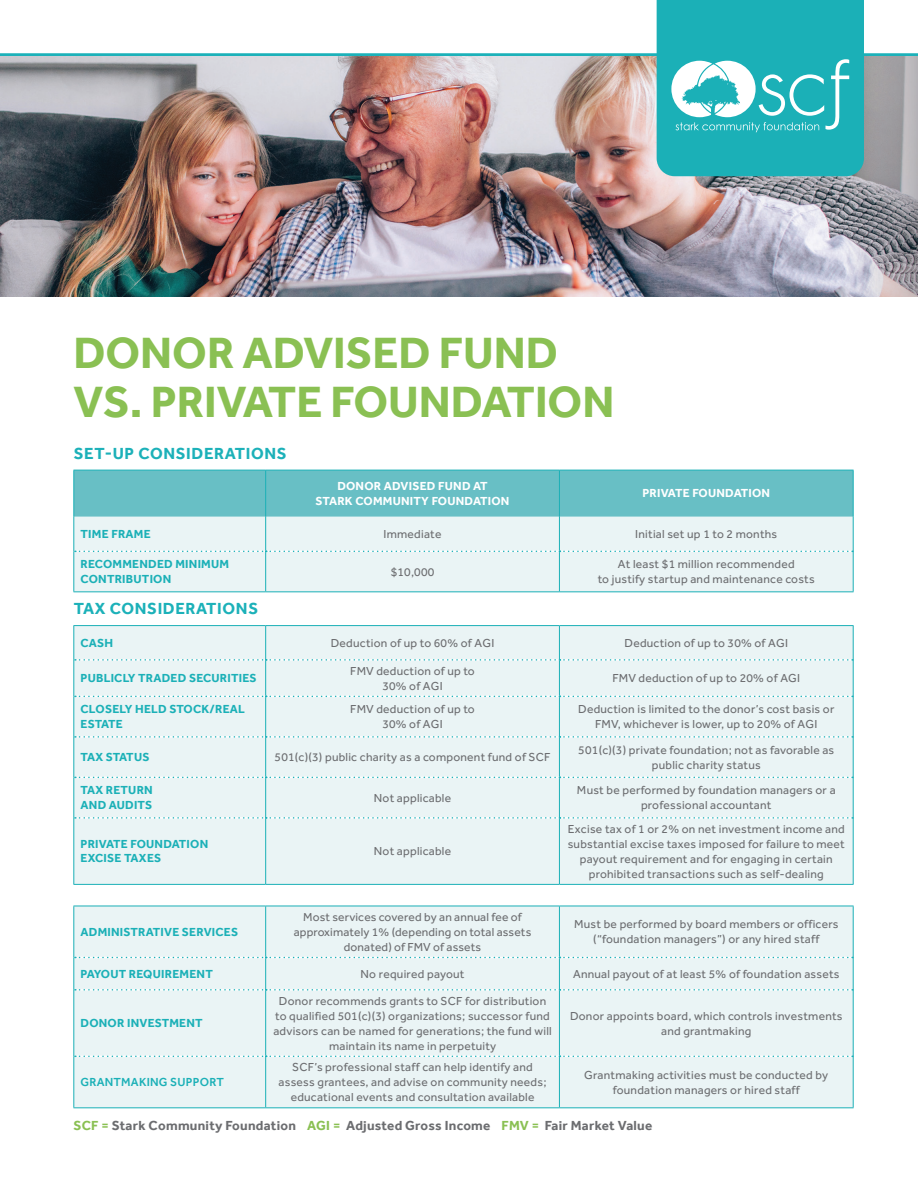
<style>
.page{position:relative;width:918px;height:1188px;background:#fff}
.page>*{position:absolute;margin:0;border:0;box-sizing:border-box;transform-origin:0 0}
.t1{font:700 45px/49.5px "Effra";color:#8ac053}
.t2{font:700 16.5px "Effra";letter-spacing:.04em;color:#1cb1b9}
.t3{font:700 13.5px "Effra";letter-spacing:.02em;color:#6c6d70}
.t4{font:12px/15px "Effra";letter-spacing:.02em;color:#6c6d70;text-align:center}
.t5{font:700 12px/14.4px "Effra";letter-spacing:.02em;color:#1bb0b7}
.t6{font:700 12px/15px "Effra";letter-spacing:.02em;color:#fff;text-align:center}
.t7{font:500 12px "Effra";letter-spacing:.02em;color:#1bb0b7}
.t8{font:700 12px "Effra";letter-spacing:-.01em;color:#1bb0b7}
.s1{color:#8ac053}
</style>
<div class="page">
<div style="left:74px;top:471px;width:779px;height:46px;background:#68bfc5"></div>
<svg style="left:74px;top:517px;width:779px;height:590px;background:#eaf4f5"></svg>
<hr style="left:73px;top:470px;width:193px;height:1px;background:#1bb0b7">
<hr style="left:73px;top:470px;width:1px;height:47px;background:#1bb0b7">
<hr style="left:266px;top:470px;width:293px;height:1px;background:#1bb0b7">
<hr style="left:265px;top:470px;width:1px;height:47px;background:#1bb0b7">
<hr style="left:559px;top:470px;width:295px;height:1px;background:#1bb0b7">
<hr style="left:559px;top:470px;width:1px;height:47px;background:#1bb0b7">
<hr style="left:853px;top:470px;width:1px;height:47px;background:#1bb0b7">
<hr style="left:73px;top:517px;width:1px;height:34px;background:#1bb0b7">
<hr style="left:265px;top:517px;width:1px;height:34px;background:#1bb0b7">
<hr style="left:559px;top:517px;width:1px;height:34px;background:#1bb0b7">
<hr style="left:853px;top:517px;width:1px;height:34px;background:#1bb0b7">
<hr style="left:73px;top:551px;width:1px;height:40px;background:#1bb0b7">
<hr style="left:265px;top:552px;width:1px;height:39px;background:#1bb0b7">
<hr style="left:559px;top:552px;width:1px;height:39px;background:#1bb0b7">
<hr style="left:853px;top:551px;width:1px;height:40px;background:#1bb0b7">
<hr style="left:73px;top:591px;width:193px;height:1px;background:#1bb0b7">
<hr style="left:266px;top:591px;width:293px;height:1px;background:#1bb0b7">
<hr style="left:559px;top:591px;width:295px;height:1px;background:#1bb0b7">
<hr style="left:73px;top:626px;width:1px;height:34px;background:#1bb0b7">
<hr style="left:853px;top:626px;width:1px;height:34px;background:#1bb0b7">
<hr style="left:73px;top:660px;width:1px;height:36px;background:#1bb0b7">
<hr style="left:265px;top:661px;width:1px;height:35px;background:#1bb0b7">
<hr style="left:559px;top:661px;width:1px;height:35px;background:#1bb0b7">
<hr style="left:853px;top:660px;width:1px;height:36px;background:#1bb0b7">
<hr style="left:73px;top:696px;width:1px;height:41px;background:#1bb0b7">
<hr style="left:265px;top:697px;width:1px;height:39px;background:#1bb0b7">
<hr style="left:559px;top:697px;width:1px;height:39px;background:#1bb0b7">
<hr style="left:853px;top:696px;width:1px;height:41px;background:#1bb0b7">
<hr style="left:73px;top:737px;width:1px;height:40px;background:#1bb0b7">
<hr style="left:265px;top:738px;width:1px;height:39px;background:#1bb0b7">
<hr style="left:559px;top:738px;width:1px;height:39px;background:#1bb0b7">
<hr style="left:853px;top:737px;width:1px;height:40px;background:#1bb0b7">
<hr style="left:73px;top:777px;width:1px;height:41px;background:#1bb0b7">
<hr style="left:265px;top:778px;width:1px;height:39px;background:#1bb0b7">
<hr style="left:559px;top:778px;width:1px;height:39px;background:#1bb0b7">
<hr style="left:853px;top:777px;width:1px;height:41px;background:#1bb0b7">
<hr style="left:73px;top:818px;width:1px;height:66px;background:#1bb0b7">
<hr style="left:265px;top:819px;width:1px;height:65px;background:#1bb0b7">
<hr style="left:559px;top:819px;width:1px;height:65px;background:#1bb0b7">
<hr style="left:853px;top:818px;width:1px;height:66px;background:#1bb0b7">
<hr style="left:73px;top:884px;width:193px;height:1px;background:#1bb0b7">
<hr style="left:266px;top:884px;width:293px;height:1px;background:#1bb0b7">
<hr style="left:559px;top:884px;width:295px;height:1px;background:#1bb0b7">
<hr style="left:73px;top:906px;width:1px;height:51px;background:#1bb0b7">
<hr style="left:853px;top:906px;width:1px;height:51px;background:#1bb0b7">
<hr style="left:73px;top:957px;width:1px;height:33px;background:#1bb0b7">
<hr style="left:265px;top:958px;width:1px;height:31px;background:#1bb0b7">
<hr style="left:559px;top:958px;width:1px;height:31px;background:#1bb0b7">
<hr style="left:853px;top:957px;width:1px;height:33px;background:#1bb0b7">
<hr style="left:73px;top:990px;width:1px;height:66px;background:#1bb0b7">
<hr style="left:265px;top:991px;width:1px;height:65px;background:#1bb0b7">
<hr style="left:559px;top:991px;width:1px;height:65px;background:#1bb0b7">
<hr style="left:853px;top:990px;width:1px;height:66px;background:#1bb0b7">
<hr style="left:73px;top:1056px;width:1px;height:51px;background:#1bb0b7">
<hr style="left:265px;top:1057px;width:1px;height:50px;background:#1bb0b7">
<hr style="left:559px;top:1057px;width:1px;height:50px;background:#1bb0b7">
<hr style="left:853px;top:1056px;width:1px;height:51px;background:#1bb0b7">
<hr style="left:73px;top:1107px;width:193px;height:1px;background:#1bb0b7">
<hr style="left:266px;top:1107px;width:293px;height:1px;background:#1bb0b7">
<hr style="left:559px;top:1107px;width:295px;height:1px;background:#1bb0b7">
<svg style="left:75px;top:551px;width:778px;height:1px"></svg>
<svg style="left:75px;top:659px;width:778px;height:2px"></svg>
<svg style="left:75px;top:696px;width:778px;height:1px"></svg>
<svg style="left:75px;top:736px;width:778px;height:2px"></svg>
<svg style="left:75px;top:777px;width:778px;height:1px"></svg>
<svg style="left:75px;top:817px;width:778px;height:2px"></svg>
<svg style="left:75px;top:957px;width:778px;height:1px"></svg>
<svg style="left:75px;top:989px;width:778px;height:2px"></svg>
<svg style="left:75px;top:1056px;width:778px;height:1px"></svg>
<hr style="left:73px;top:625px;width:193px;height:1px;background:#1bb0b7">
<hr style="left:266px;top:625px;width:293px;height:1px;background:#1bb0b7">
<hr style="left:265px;top:626px;width:1px;height:33px;background:#1bb0b7">
<hr style="left:559px;top:625px;width:295px;height:1px;background:#1bb0b7">
<hr style="left:559px;top:626px;width:1px;height:33px;background:#1bb0b7">
<hr style="left:73px;top:906px;width:193px;height:1px;background:#1bb0b7">
<hr style="left:266px;top:906px;width:293px;height:1px;background:#1bb0b7">
<hr style="left:265px;top:906px;width:1px;height:51px;background:#1bb0b7">
<hr style="left:559px;top:906px;width:295px;height:1px;background:#1bb0b7">
<hr style="left:559px;top:906px;width:1px;height:51px;background:#1bb0b7">
<hr style="left:0;top:53px;width:918px;height:3px;background:#1cb1b9">
<img style="left:0;top:56px;width:918px;height:240px">
<svg style="left:657px;top:0;width:207px;height:176px;background:#38b9c0"></svg>
<p class="t1" style="left:73px;top:327px;width:542px">DONOR ADVISED FUND<br>VS. PRIVATE FOUNDATION</p>
<p class="t2" style="left:74px;top:443px;width:214px">SET-UP CONSIDERATIONS</p>
<p class="t6" style="left:316px;top:478px;width:195px">DONOR ADVISED FUND AT<br>STARK COMMUNITY FOUNDATION</p>
<p class="t6" style="left:642px;top:486px;width:129px">PRIVATE FOUNDATION</p>
<p class="t5" style="left:81px;top:527px;width:72px">TIME FRAME</p>
<p class="t4" style="left:384px;top:526px;width:60px">Immediate</p>
<p class="t4" style="left:635px;top:526px;width:143px">Initial set up 1 to 2 months</p>
<p class="t5" style="left:81px;top:557px;width:150px">RECOMMENDED MINIMUM<br>CONTRIBUTION</p>
<p class="t4" style="left:391px;top:564px;width:45px">$10,000</p>
<p class="t4" style="left:598px;top:556px;width:219px">At least $1 million recommended<br>to justify startup and maintenance costs</p>
<p class="t2" style="left:74px;top:599px;width:186px">TAX CONSIDERATIONS</p>
<p class="t5" style="left:81px;top:635px;width:34px">CASH</p>
<p class="t4" style="left:331px;top:635px;width:165px">Deduction of up to 60% of AGI</p>
<p class="t4" style="left:625px;top:635px;width:165px">Deduction of up to 30% of AGI</p>
<p class="t5" style="left:81px;top:671px;width:178px">PUBLICLY TRADED SECURITIES</p>
<p class="t4" style="left:350px;top:663px;width:126px">FMV deduction of up to<br>30% of AGI</p>
<p class="t4" style="left:612px;top:670px;width:189px">FMV deduction of up to 20% of AGI</p>
<p class="t5" style="left:81px;top:702px;width:166px">CLOSELY HELD STOCK/REAL<br>ESTATE</p>
<p class="t4" style="left:350px;top:701px;width:126px">FMV deduction of up to<br>30% of AGI</p>
<p class="t4" style="left:578px;top:701px;width:258px">Deduction is limited to the donor’s cost basis or<br>FMV, whichever is lower, up to 20% of AGI</p>
<p class="t8" style="left:81px;top:750px;width:70px">TAX STATUS</p>
<p class="t4" style="left:275px;top:749px;width:278px">501(c)(3) public charity as a component fund of SCF</p>
<p class="t4" style="left:578px;top:742px;width:257px">501(c)(3) private foundation; not as favorable as public charity status</p>
<p class="t5" style="left:81px;top:783px;width:74px">TAX RETURN<br>AND AUDITS</p>
<p class="t4" style="left:374px;top:790px;width:79px">Not applicable</p>
<p class="t4" style="left:577px;top:782px;width:260px">Must be performed by foundation managers or a professional accountant</p>
<p class="t5" style="left:81px;top:837px;width:129px">PRIVATE FOUNDATION<br>EXCISE TAXES</p>
<p class="t4" style="left:374px;top:843px;width:79px">Not applicable</p>
<p class="t4" style="left:568px;top:821px;width:279px">Excise tax of 1 or 2% on net investment income and substantial excise taxes imposed for failure to meet payout requirement and for engaging in certain prohibited transactions such as self-dealing</p>
<p class="t5" style="left:81px;top:924px;width:159px">ADMINISTRATIVE SERVICES</p>
<p class="t4" style="left:294px;top:909px;width:239px">Most services covered by an annual fee of approximately 1% (depending on total assets donated) of FMV of assets</p>
<p class="t4" style="left:574px;top:917px;width:266px">Must be performed by board members or officers (“foundation managers”) or any hired staff</p>
<p class="t5" style="left:81px;top:966px;width:134px">PAYOUT REQUIREMENT</p>
<p class="t4" style="left:361px;top:966px;width:105px">No required payout</p>
<p class="t4" style="left:573px;top:966px;width:268px">Annual payout of at least 5% of foundation assets</p>
<p class="t5" style="left:81px;top:1016px;width:124px">DONOR INVESTMENT</p>
<p class="t4" style="left:273px;top:993px;width:280px">Donor recommends grants to SCF for distribution to qualified 501(c)(3) organizations; successor fund advisors can be named for generations; the fund will maintain its name in perpetuity</p>
<p class="t4" style="left:570px;top:1008px;width:274px">Donor appoints board, which controls investments and grantmaking</p>
<p class="t4" style="left:279px;top:1059px;width:269px">SCF’s professional staff can help identify and assess grantees, and advise on community needs; educational events and consultation available</p>
<p class="t4" style="left:584px;top:1067px;width:246px">Grantmaking activities must be conducted by foundation managers or hired staff</p>
<p class="t3" style="left:73px;top:1117px;width:580px"><span class="s1">SCF =</span> Stark Community Foundation <span class="s1">AGI =</span> Adjusted Gross Income <span class="s1">FMV =</span> Fair Market Value</p>
<p class="t7" style="left:81px;top:1075px;width:145px">GRANTMAKING SUPPORT</p>
</div>
